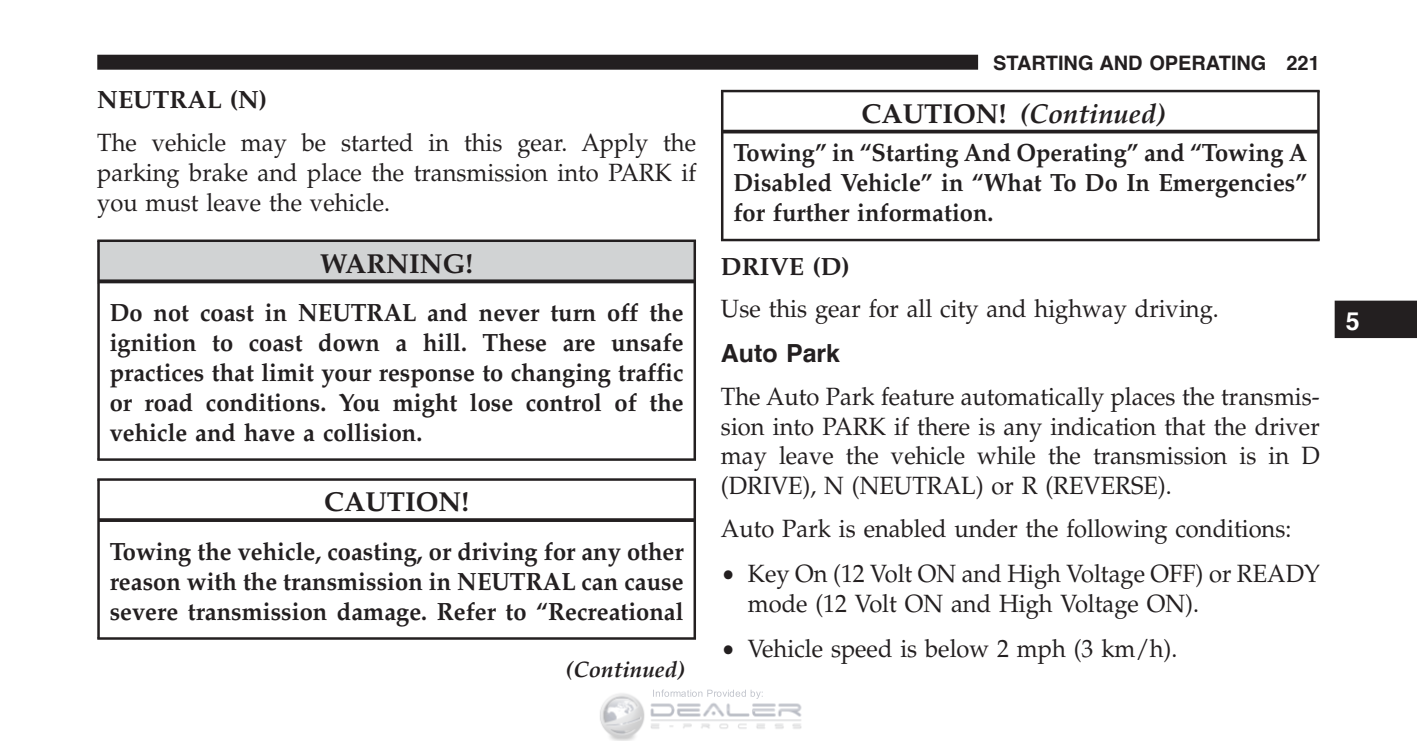
<style>
.page{position:relative;width:1417px;height:741px;background:#fff}
.page>*{position:absolute;margin:0;border:0;box-sizing:border-box;transform-origin:0 0}
.t1{font:italic 700 27.5px "Palatino";color:#231f20}
.t2{font:700 27.5px "Palatino";color:#231f20}
.t3{font:25px/30px "Palatino";color:#231f20;text-align:justify;scale:.95 1}
.t4{font:700 25px/30px "Palatino";color:#231f20;text-align:justify;scale:.95 1}
.t5{font:700 25px "Palatino";color:#231f20}
.t6{font:700 25px "Helvetica";color:#231f20}
.t7{font:700 25px "Helvetica";color:#fff}
.t8{font:italic 700 22.5px "Palatino";color:#231f20}
.t9{font:700 20px "Helvetica";color:#231f20}
.s1{font-style:normal}
</style>
<div class="page">
<div style="left:97px;top:242px;width:599px;height:42px;background:#d1d3d4"></div>
<div style="left:1335px;top:301px;width:82px;height:37px;background:#231f20"></div>
<svg style="left:100px;top:279px;width:593px;height:4px;background:#363233"></svg>
<hr style="left:97px;top:239px;width:599px;height:3px;background:#231f20">
<hr style="left:693px;top:241px;width:3px;height:219px;background:#231f20">
<hr style="left:97px;top:458px;width:599px;height:3px;background:#231f20">
<hr style="left:97px;top:241px;width:3px;height:219px;background:#231f20">
<svg style="left:100px;top:518px;width:593px;height:4px;background:#302c2d"></svg>
<hr style="left:97px;top:478px;width:599px;height:3px;background:#231f20">
<hr style="left:693px;top:479px;width:3px;height:159px;background:#231f20">
<hr style="left:97px;top:637px;width:599px;height:3px;background:#231f20">
<hr style="left:97px;top:479px;width:3px;height:159px;background:#231f20">
<hr style="left:722px;top:130px;width:596px;height:3px;background:#231f20">
<hr style="left:721px;top:90px;width:599px;height:2px;background:#231f20">
<hr style="left:1317px;top:91px;width:3px;height:149px;background:#231f20">
<hr style="left:721px;top:239px;width:599px;height:2px;background:#231f20">
<hr style="left:721px;top:91px;width:2px;height:149px;background:#231f20">
<div style="left:97px;top:55px;width:881px;height:15px;background:#231f20"></div>
<img style="left:585px;top:639px;width:217px;height:102px">
<p class="t5" style="left:97px;top:85px;width:171px">NEUTRAL (N)</p>
<p class="t3" style="left:97px;top:128px;width:632px">The vehicle may be started in this gear. Apply the parking brake and place the transmission into PARK if you must leave the vehicle.</p>
<p class="t2" style="left:320px;top:247px;width:155px">WARNING!</p>
<p class="t4" style="left:110px;top:298px;width:606px">Do not coast in NEUTRAL and never turn off the ignition to coast down a hill. These are unsafe practices that limit your response to changing traffic or road conditions. You might lose control of the vehicle and have a collision.</p>
<p class="t2" style="left:324px;top:486px;width:146px">CAUTION!</p>
<p class="t4" style="left:110px;top:537px;width:606px">Towing the vehicle, coasting, or driving for any other reason with the transmission in NEUTRAL can cause severe transmission damage. Refer to “Recreational</p>
<p class="t8" style="left:566px;top:656px;width:120px">(Continued)</p>
<p class="t9" style="left:993px;top:54px;width:328px">STARTING AND OPERATING 221</p>
<p class="t1" style="left:861px;top:97px;width:305px"><span class="s1">CAUTION!</span> (Continued)</p>
<p class="t4" style="left:733px;top:138px;width:605px">Towing” in “Starting And Operating” and “Towing A Disabled Vehicle” in “What To Do In Emergencies” for further information.</p>
<p class="t5" style="left:721px;top:252px;width:130px">DRIVE (D)</p>
<p class="t3" style="left:721px;top:294px;width:525px">Use this gear for all city and highway driving.</p>
<p class="t6" style="left:721px;top:343px;width:121px">Auto Park</p>
<p class="t3" style="left:721px;top:381px;width:632px">The Auto Park feature automatically places the transmis&shy;sion into PARK if there is any indication that the driver may leave the vehicle while the transmission is in D (DRIVE), N (NEUTRAL) or R (REVERSE).</p>
<p class="t3" style="left:721px;top:514px;width:602px">Auto Park is enabled under the following conditions:</p>
<p class="t3" style="left:748px;top:559px;width:604px;text-indent:-27px">• Key On (12 Volt ON and High Voltage OFF) or READY mode (12 Volt ON and High Voltage ON).</p>
<p class="t3" style="left:721px;top:633px;width:482px">• Vehicle speed is below 2 mph (3 km/h).</p>
<p class="t7" style="left:1346px;top:311px;width:15px">5</p>
</div>
